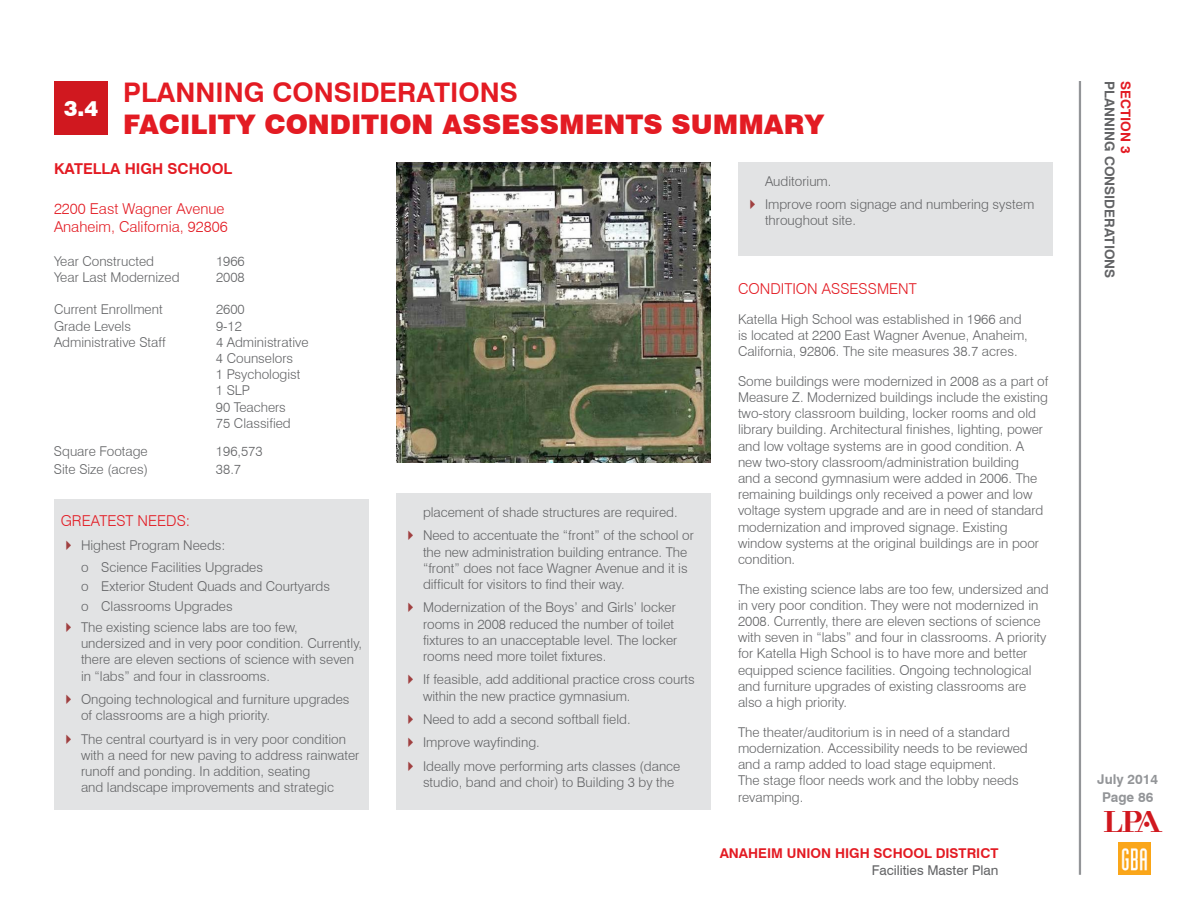
<style>
.page{position:relative;width:1188px;height:918px;background:#fff}
.page>*{position:absolute;margin:0;border:0;box-sizing:border-box;transform-origin:0 0}
.t1{font:900 27px "Swiss 721 BT";color:#e31b23}
.t2{font:700 27px "Swiss 721 BT";color:#e31b23}
.t3{font:900 21px "Swiss 721 BT";color:#fff}
.t4{font:21px "LPA Logo Regular";color:#d0181f}
.t5{font:300 15px/18px "Swiss 721 BT";color:#e31b23}
.t6{font:700 15px "Swiss 721 BT";color:#e31b23}
.t7{font:300 13.5px/16.2px "Swiss 721 BT";color:#636466}
.t8{font:700 13.5px "Swiss 721 BT";color:#e31b23}
.t9{font:700 13.5px "Swiss 721 BT";color:#636466}
.t10{font:13.5px "Swiss 721 BT";color:#636466}
.t11{font:700 13.5px "Swiss 721 BT";color:#939598}
.s1{color:#a04040}
</style>
<div class="page">
<hr style="left:1079px;top:81px;width:2px;height:794px;background:#939598">
<div style="left:54px;top:81px;width:54px;height:54px;background:#d0181f"></div>
<img style="left:1118px;top:842px;width:32px;height:33px">
<div style="left:54px;top:500px;width:315px;height:310px;background:#e2e3e4"></div>
<img style="left:396px;top:162px;width:315px;height:301px">
<div style="left:396px;top:493px;width:315px;height:317px;background:#e2e3e4"></div>
<div style="left:738px;top:162px;width:315px;height:94px;background:#e2e3e4"></div>
<h2 class="t3" style="left:64px;top:96px;width:36px">3.4</h2>
<h1 class="t2" style="left:123px;top:76px;width:396px">PLANNING CONSIDERATIONS</h1>
<h1 class="t1" style="left:123px;top:108px;width:703px">FACILITY CONDITION ASSESSMENTS SUMMARY</h1>
<p class="t6" style="left:54px;top:159px;width:180px">KATELLA HIGH SCHOOL</p>
<p class="t5" style="left:54px;top:199px;width:175px">2200 East Wagner Avenue<br>Anaheim, California, 92806</p>
<p class="t7" style="left:54px;top:253px;width:102px">Year Constructed</p>
<p class="t7" style="left:216px;top:253px;width:30px">1966</p>
<p class="t7" style="left:54px;top:269px;width:127px">Year Last Modernized</p>
<p class="t7" style="left:216px;top:269px;width:30px">2008</p>
<p class="t7" style="left:54px;top:301px;width:110px">Current Enrollment</p>
<p class="t7" style="left:216px;top:301px;width:30px">2600</p>
<p class="t7" style="left:54px;top:318px;width:79px">Grade Levels</p>
<p class="t7" style="left:216px;top:318px;width:27px">9-12</p>
<p class="t7" style="left:54px;top:334px;width:113px">Administrative Staff</p>
<p class="t7" style="left:216px;top:334px;width:94px">4 Administrative<br>4 Counselors<br>1 Psychologist<br>1 SLP<br>90 Teachers<br>75 Classified</p>
<p class="t7" style="left:54px;top:443px;width:95px">Square Footage</p>
<p class="t7" style="left:216px;top:443px;width:48px">196,573</p>
<p class="t7" style="left:54px;top:461px;width:96px">Site Size (acres)</p>
<p class="t7" style="left:216px;top:461px;width:27px">38.7</p>
<p class="t5" style="left:61px;top:511px;width:131px">GREATEST NEEDS:</p>
<p class="t7" style="left:81px;top:535px;width:184px;line-height:21.6px;text-indent:-20px"><span class="s1">✔</span> Highest Program Needs:<br>o Science Facilities Upgrades</p>
<p class="t7" style="left:81px;top:577px;width:251px;line-height:19.5px">o Exterior Student Quads and Courtyards o Classrooms Upgrades</p>
<p class="t7" style="left:81px;top:619px;width:283px;text-indent:-20px"><span class="s1">✔</span> The existing science labs are too few, undersized and in very poor condition. Currently, there are eleven sections of science with seven in “labs” and four in classrooms.</p>
<p class="t7" style="left:81px;top:691px;width:270px;text-indent:-20px"><span class="s1">✔</span> Ongoing technological and furniture upgrades of classrooms are a high priority.</p>
<p class="t7" style="left:81px;top:731px;width:280px;text-indent:-20px"><span class="s1">✔</span> The central courtyard is in very poor condition with a need for new paving to address rainwater runoff and ponding. In addition, seating<br>and landscape improvements and strategic</p>
<p class="t7" style="left:423px;top:504px;width:256px">placement of shade structures are required.</p>
<p class="t7" style="left:423px;top:527px;width:272px;text-indent:-20px"><span class="s1">✔</span> Need to accentuate the “front” of the school or the new administration building entrance. The “front” does not face Wagner Avenue and it is difficult for visitors to find their way.</p>
<p class="t7" style="left:423px;top:599px;width:256px;text-indent:-20px"><span class="s1">✔</span> Modernization of the Boys’ and Girls’ locker rooms in 2008 reduced the number of toilet fixtures to an unacceptable level. The locker rooms need more toilet fixtures.</p>
<p class="t7" style="left:423px;top:671px;width:273px;text-indent:-20px"><span class="s1">✔</span> If feasible, add additional practice cross courts within the new practice gymnasium.</p>
<p class="t7" style="left:403px;top:711px;width:229px"><span class="s1">✔</span> Need to add a second softball field.</p>
<p class="t7" style="left:403px;top:734px;width:139px"><span class="s1">✔</span> Improve wayfinding.</p>
<p class="t7" style="left:423px;top:758px;width:259px;text-indent:-20px"><span class="s1">✔</span> Ideally move performing arts classes (dance studio, band and choir) to Building 3 by the</p>
<p class="t7" style="left:765px;top:173px;width:68px">Auditorium.</p>
<p class="t7" style="left:765px;top:196px;width:271px;text-indent:-20px"><span class="s1">✔</span> Improve room signage and numbering system throughout site.</p>
<p class="t5" style="left:738px;top:280px;width:180px">CONDITION ASSESSMENT</p>
<p class="t7" style="left:738px;top:311px;width:291px">Katella High School was established in 1966 and is located at 2200 East Wagner Avenue, Anaheim,<br>California, 92806. The site measures 38.7 acres.</p>
<p class="t7" style="left:738px;top:373px;width:312px">Some buildings were modernized in 2008 as a part of Measure Z. Modernized buildings include the existing two-story classroom building, locker rooms and old library building. Architectural finishes, lighting, power and low voltage systems are in good condition. A new two-story classroom/administration building<br>and a second gymnasium were added in 2006. The remaining buildings only received a power and low voltage system upgrade and are in need of standard modernization and improved signage. Existing window systems at the original buildings are in poor condition.</p>
<p class="t7" style="left:738px;top:581px;width:312px">The existing science labs are too few, undersized and in very poor condition. They were not modernized in 2008. Currently, there are eleven sections of science with seven in “labs” and four in classrooms. A priority for Katella High School is to have more and better equipped science facilities. Ongoing technological and furniture upgrades of existing classrooms are also a high priority.</p>
<p class="t7" style="left:738px;top:724px;width:291px">The theater/auditorium is in need of a standard modernization. Accessibility needs to be reviewed and a ramp added to load stage equipment.<br>The stage floor needs work and the lobby needs revamping.</p>
<p class="t8" style="left:720px;top:845px;width:280px">ANAHEIM UNION HIGH SCHOOL DISTRICT</p>
<p class="t10" style="left:872px;top:861px;width:128px">Facilities Master Plan</p>
<p class="t9" style="left:1118px;top:81px;width:199px;rotate:90deg">PLANNING CONSIDERATIONS</p>
<p class="t8" style="left:1134px;top:81px;width:74px;rotate:90deg">SECTION 3</p>
<p class="t11" style="left:1097px;top:771px;width:62px">July 2014</p>
<h2 class="t4" style="left:1104px;top:812px;width:61px">LPA</h2>
<p class="t11" style="left:1102px;top:789px;width:53px">Page 86</p>
</div>
